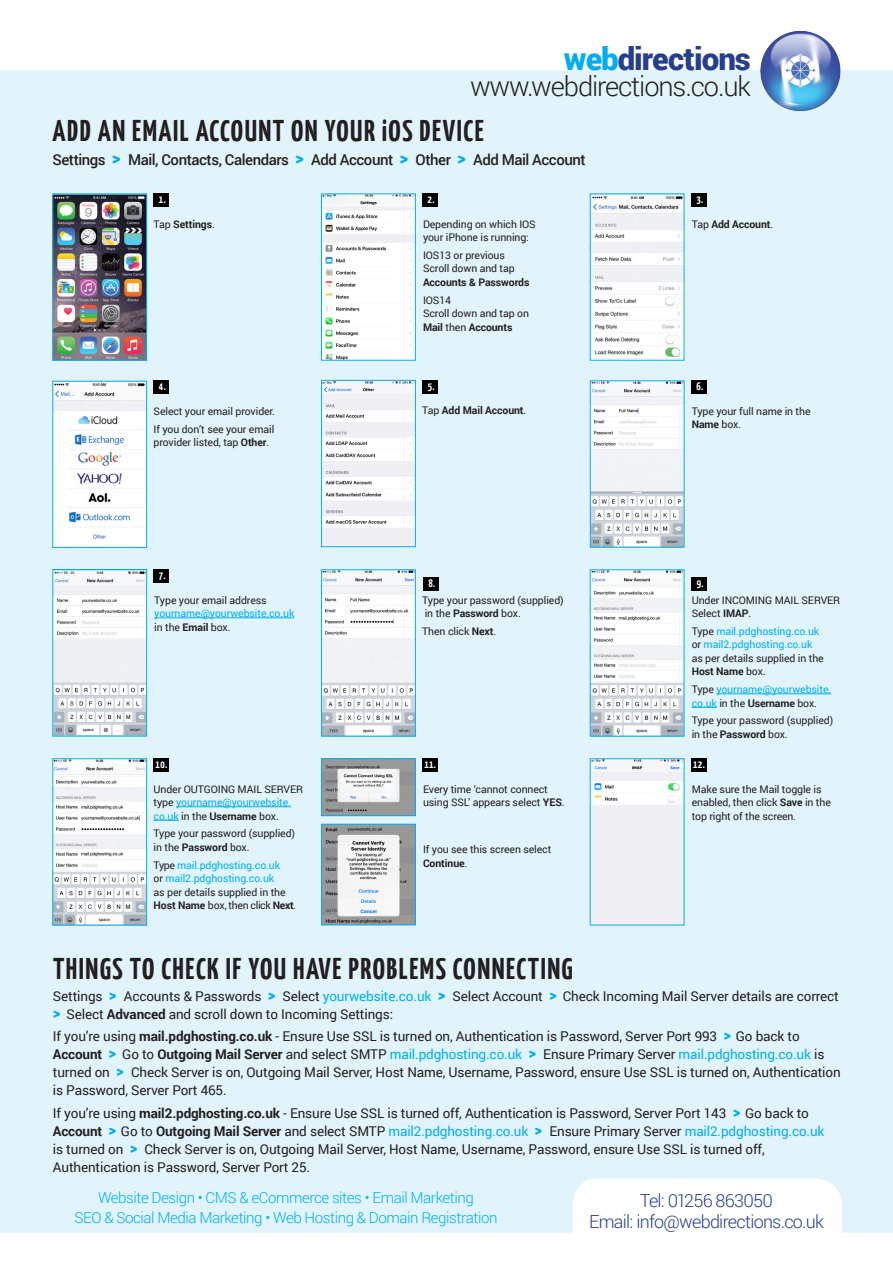
<style>
.page{position:relative;width:893px;height:1263px;background:#fff}
.page>*{position:absolute;margin:0;border:0;box-sizing:border-box;transform-origin:0 0}
.t1{font:900 31.35px "Roboto";letter-spacing:-.03em;color:#253f8e}
.t2{font:700 30px "Yanone Kaffeesatz";letter-spacing:.05em;color:#231f20}
.t3{font:300 27.3px "Roboto";letter-spacing:-.04em;color:#231f20}
.t4{font:300 18px "Roboto";letter-spacing:-.04em;color:#253f8e}
.t5{font:300 15.15px/19.8px "Roboto";letter-spacing:-.03em;color:#00aeef;text-align:center}
.t6{font:500 15px "Roboto";letter-spacing:-.03em;color:#231f20}
.t7{font:13.5px/18px "Roboto";letter-spacing:-.01em;color:#231f20}
.t8{font:700 10.95px "Yanone Kaffeesatz";color:#fff}
.t9{font:10.5px/13.5px "Roboto";letter-spacing:-.01em;color:#231f20}
.t10{font:10.5px/13.5px "Roboto";letter-spacing:-.01em;color:#00aeef}
.t11{font:700 10.5px "Roboto";letter-spacing:-.01em;color:#231f20}
.s1{color:#00aeef}
.s2{font-family:"Yanone Kaffeesatz";font-weight:700;font-size:22.35px;color:#00aeef}
.s3{font-weight:400}
.s4{font-weight:700}
.s5{color:#231f20}
.s6{font-weight:700;color:#231f20}
.s7{font-family:"Yanone Kaffeesatz";font-weight:700;font-size:19.5px;color:#00aeef}
</style>
<div class="page">
<div style="left:0;top:71px;width:893px;height:1071px;background:#e1f4fc"></div>
<img style="left:756px;top:30px;width:88px;height:82px">
<svg style="left:0;top:1142px;width:893px;height:91px;fill:#e1f4fc"></svg>
<img style="left:54px;top:195px;width:91px;height:164px">
<div style="left:52px;top:193px;width:95px;height:168px;border:1px solid #00aeef"></div>
<img style="left:323px;top:195px;width:91px;height:164px">
<div style="left:321px;top:193px;width:95px;height:168px;border:1px solid #00aeef"></div>
<img style="left:592px;top:195px;width:90px;height:164px">
<div style="left:154px;top:193px;width:15px;height:14px;background:#000"></div>
<div style="left:422px;top:193px;width:16px;height:14px;background:#000"></div>
<div style="left:691px;top:193px;width:16px;height:14px;background:#000"></div>
<img style="left:54px;top:383px;width:91px;height:163px">
<div style="left:52px;top:381px;width:95px;height:167px;border:1px solid #00aeef"></div>
<img style="left:323px;top:382px;width:91px;height:163px">
<div style="left:321px;top:380px;width:95px;height:167px;border:1px solid #00aeef"></div>
<img style="left:592px;top:382px;width:90px;height:163px">
<div style="left:422px;top:381px;width:16px;height:13px;background:#000"></div>
<div style="left:154px;top:381px;width:15px;height:13px;background:#000"></div>
<div style="left:691px;top:381px;width:16px;height:13px;background:#000"></div>
<hr style="left:154px;top:617px;width:140px;height:1px;background:#00aeef">
<img style="left:54px;top:571px;width:91px;height:163px">
<div style="left:52px;top:569px;width:95px;height:167px;border:1px solid #00aeef"></div>
<div style="left:154px;top:570px;width:15px;height:13px;background:#000"></div>
<img style="left:323px;top:571px;width:91px;height:163px">
<div style="left:321px;top:569px;width:95px;height:167px;border:1px solid #00aeef"></div>
<hr style="left:716px;top:693px;width:115px;height:1px;background:#00aeef">
<svg style="left:692px;top:707px;width:25px;height:1px"></svg>
<img style="left:592px;top:571px;width:90px;height:163px">
<div style="left:423px;top:577px;width:16px;height:14px;background:#000"></div>
<div style="left:691px;top:577px;width:16px;height:14px;background:#000"></div>
<div style="left:154px;top:759px;width:15px;height:13px;background:#000"></div>
<div style="left:422px;top:759px;width:16px;height:13px;background:#000"></div>
<div style="left:691px;top:758px;width:16px;height:14px;background:#000"></div>
<hr style="left:176px;top:806px;width:115px;height:1px;background:#00aeef">
<svg style="left:154px;top:820px;width:25px;height:1px"></svg>
<img style="left:54px;top:760px;width:91px;height:163px">
<div style="left:52px;top:758px;width:95px;height:167px;border:1px solid #00aeef"></div>
<img style="left:323px;top:760px;width:91px;height:54px">
<div style="left:321px;top:758px;width:95px;height:58px;border:1px solid #00aeef"></div>
<img style="left:323px;top:826px;width:91px;height:97px">
<div style="left:321px;top:824px;width:95px;height:101px;border:1px solid #00aeef"></div>
<img style="left:592px;top:760px;width:90px;height:163px">
<p class="t1" style="left:564px;top:37px;width:189px"><span class="s1">web</span>directions</p>
<p class="t3" style="left:470px;top:68px;width:283px">www.webdirections.co.uk</p>
<p class="t2" style="left:53px;top:112px;width:433px">ADD AN EMAIL ACCOUNT ON YOUR iOS DEVICE</p>
<p class="t6" style="left:52px;top:149px;width:535px">Settings <span class="s2">&gt;</span> Mail, Contacts, Calendars <span class="s2">&gt;</span> Add Account <span class="s2">&gt;</span> Other <span class="s2">&gt;</span> Add Mail Account</p>
<p class="t8" style="left:159px;top:192px;width:8px">1.</p>
<p class="t8" style="left:428px;top:192px;width:8px">2.</p>
<p class="t8" style="left:696px;top:192px;width:8px">3.</p>
<p class="t11" style="left:154px;top:216px;width:63px"><span class="s3">Tap</span> Settings<span class="s3">.</span></p>
<p class="t9" style="left:423px;top:217px;width:114px">Depending on which IOS your iPhone is running:</p>
<p class="t9" style="left:423px;top:248px;width:108px">IOS13 or previous<br>Scroll down and tap<br><span class="s4">Accounts &amp; Passwords</span></p>
<p class="t9" style="left:423px;top:293px;width:107px">IOS14<br>Scroll down and tap on<br><span class="s4">Mail</span> then <span class="s4">Accounts</span></p>
<p class="t11" style="left:692px;top:216px;width:83px"><span class="s3">Tap</span> Add Account<span class="s3">.</span></p>
<p class="t8" style="left:159px;top:380px;width:8px">4.</p>
<p class="t8" style="left:428px;top:380px;width:8px">5.</p>
<p class="t8" style="left:696px;top:380px;width:8px">6.</p>
<p class="t9" style="left:154px;top:404px;width:123px">Select your email provider.</p>
<p class="t9" style="left:154px;top:422px;width:122px">If you don’t see your email provider listed, tap <span class="s4">Other</span>.</p>
<p class="t8" style="left:159px;top:569px;width:8px">7.</p>
<p class="t9" style="left:154px;top:593px;width:142px">Type your email address <span class="s1">yourname@yourwebsite.co.uk </span>in the <span class="s4">Email</span> box.</p>
<p class="t11" style="left:422px;top:403px;width:106px"><span class="s3">Tap</span> Add Mail Account<span class="s3">.</span></p>
<p class="t9" style="left:692px;top:404px;width:120px">Type your full name in the<br><span class="s4">Name</span> box.</p>
<p class="t8" style="left:428px;top:576px;width:8px">8.</p>
<p class="t8" style="left:697px;top:576px;width:8px">9.</p>
<p class="t9" style="left:422px;top:593px;width:143px">Type your password (supplied) in the <span class="s4">Password</span> box.</p>
<p class="t9" style="left:422px;top:624px;width:75px">Then click <span class="s4">Next</span>.</p>
<p class="t9" style="left:692px;top:593px;width:150px">Under INCOMING MAIL SERVER<br>Select <span class="s4">IMAP</span>.</p>
<p class="t10" style="left:692px;top:624px;width:134px"><span class="s5">Type</span> mail.pdghosting.co.uk <span class="s5">or</span> mail2.pdghosting.co.uk <span class="s5">as per details supplied in the<br></span><span class="s6">Host Name</span> <span class="s5">box.</span></p>
<p class="t10" style="left:692px;top:682px;width:141px"><span class="s5">Type</span> yourname@yourwebsite. co.uk <span class="s5">in the</span> <span class="s6">Username</span> <span class="s5">box.</span></p>
<p class="t9" style="left:692px;top:713px;width:143px">Type your password (supplied) in the <span class="s4">Password</span> box.</p>
<p class="t8" style="left:156px;top:757px;width:13px">10.</p>
<p class="t8" style="left:424px;top:757px;width:13px">11.</p>
<p class="t8" style="left:693px;top:757px;width:13px">12.</p>
<p class="t9" style="left:154px;top:782px;width:151px">Under OUTGOING MAIL SERVER type <span class="s1">yourname@yourwebsite. co.uk</span> in the <span class="s4">Username</span> box.</p>
<p class="t9" style="left:154px;top:826px;width:143px">Type your password (supplied) in the <span class="s4">Password</span> box.</p>
<p class="t9" style="left:154px;top:858px;width:144px">Type <span class="s1">mail.pdghosting.co.uk<br></span>or <span class="s1">mail2.pdghosting.co.uk<br></span>as per details supplied in the<br><span class="s4">Host Name</span> box, then click <span class="s4">Next</span>.</p>
<p class="t9" style="left:423px;top:782px;width:143px">Every time ‘cannot connect using SSL’ appears select <span class="s4">YES</span>.</p>
<p class="t9" style="left:423px;top:842px;width:130px">If you see this screen select<br><span class="s4">Continue</span>.</p>
<p class="t9" style="left:692px;top:782px;width:141px">Make sure the Mail toggle is enabled, then click <span class="s4">Save</span> in the top right of the screen.</p>
<p class="t2" style="left:53px;top:950px;width:521px">THINGS TO CHECK IF YOU HAVE PROBLEMS CONNECTING</p>
<p class="t7" style="left:53px;top:987px;width:787px">Settings <span class="s7">&gt;</span> Accounts &amp; Passwords <span class="s7">&gt;</span> Select <span class="s1">yourwebsite.co.uk</span> <span class="s7">&gt;</span> Select Account <span class="s7">&gt;</span> Check Incoming Mail Server details are correct <span class="s7">&gt;</span> Select <span class="s4">Advanced</span> and scroll down to Incoming Settings:</p>
<p class="t7" style="left:53px;top:1027px;width:789px">If you’re using <span class="s4">mail.pdghosting.co.uk</span> - Ensure Use SSL is turned on, Authentication is Password, Server Port 993 <span class="s7">&gt;</span> Go back to <span class="s4">Account</span> <span class="s7">&gt;</span> Go to <span class="s4">Outgoing Mail Server</span> and select SMTP <span class="s1">mail.pdghosting.co.uk</span> <span class="s7">&gt;</span> Ensure Primary Server <span class="s1">mail.pdghosting.co.uk</span> is turned on <span class="s7">&gt;</span> Check Server is on, Outgoing Mail Server, Host Name, Username, Password, ensure Use SSL is turned on, Authentication is Password, Server Port 465.</p>
<p class="t7" style="left:53px;top:1103px;width:773px">If you’re using <span class="s4">mail2.pdghosting.co.uk</span> - Ensure Use SSL is turned off, Authentication is Password, Server Port 143 <span class="s7">&gt;</span> Go back to <span class="s4">Account</span> <span class="s7">&gt;</span> Go to <span class="s4">Outgoing Mail Server</span> and select SMTP <span class="s1">mail2.pdghosting.co.uk</span> <span class="s7">&gt;</span> Ensure Primary Server <span class="s1">mail2.pdghosting.co.uk </span>is turned on <span class="s7">&gt;</span> Check Server is on, Outgoing Mail Server, Host Name, Username, Password, ensure Use SSL is turned off, Authentication is Password, Server Port 25.</p>
<p class="t5" style="left:74px;top:1187px;width:424px">Website Design • CMS &amp; eCommerce sites • Email Marketing<br>SEO &amp; Social Media Marketing • Web Hosting &amp; Domain Registration</p>
<p class="t4" style="left:640px;top:1188px;width:134px">Tel: 01256 863050</p>
<p class="t4" style="left:589px;top:1209px;width:236px">Email: info@webdirections.co.uk</p>
</div>
